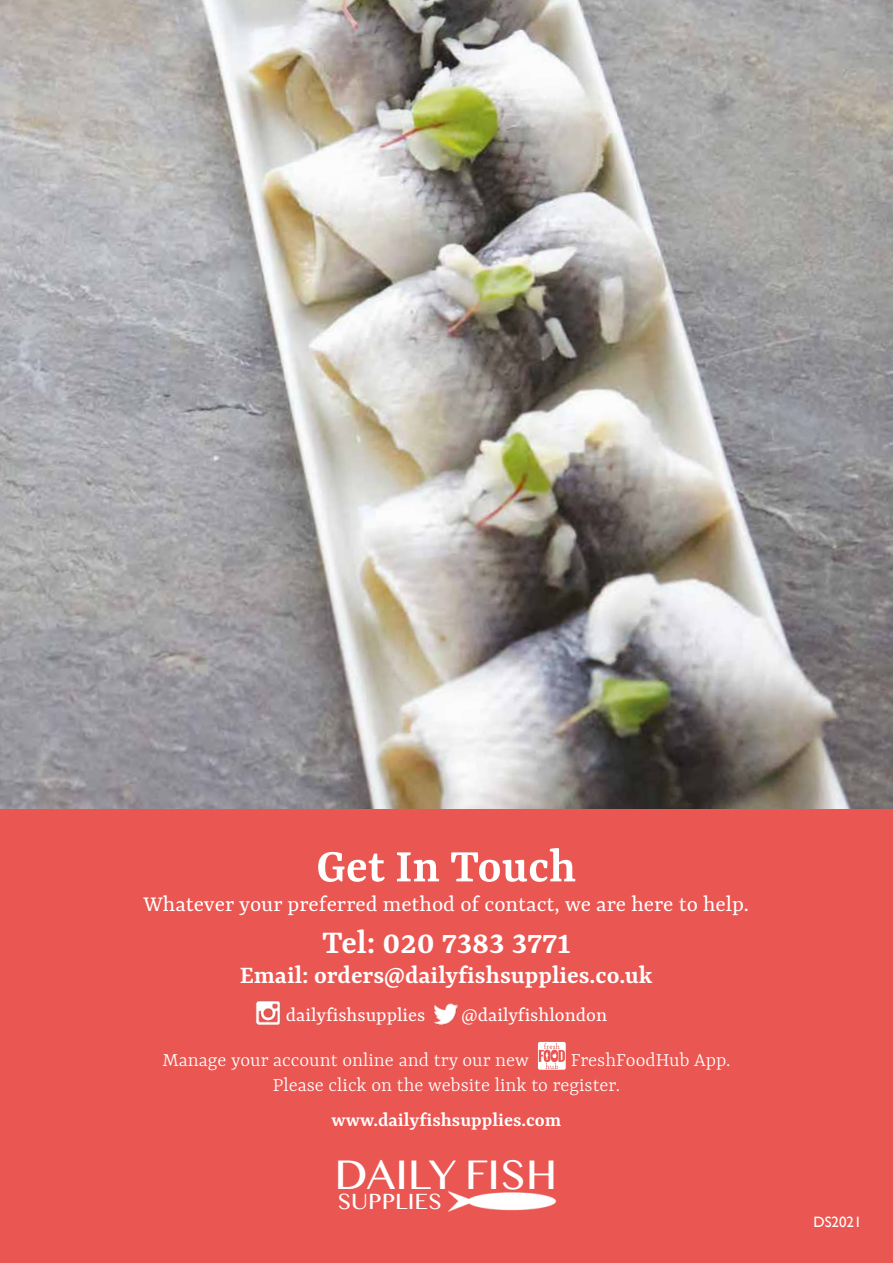
<style>
.page{position:relative;width:893px;height:1263px;background:#fff}
.page>*{position:absolute;margin:0;border:0;box-sizing:border-box;transform-origin:0 0}
.t1{font:600 51px "Rasa";color:#fff}
.t2{font:38.55px "Bangla MN";color:#fff}
.t3{font:600 36px "Rasa";color:#fff}
.t4{font:300 33.15px "Gill Sans";color:#fff;scale:.92 1}
.t5{font:600 27px "Rasa";color:#fff}
.t6{font:24px "Rasa";color:#fff}
.t7{font:300 21px/25.2px "Rasa";color:#fff}
.t8{font:21px "Rasa";color:#fff}
.t9{font:600 21px "Rasa";color:#fff}
.t10{font:20.55px "Bangla MN";color:#fff}
.t11{font:300 16.65px "Gill Sans";color:#fff}
.t12{font:15px "Gill Sans";color:#fff}
</style>
<div class="page">
<img style="left:0;top:0;width:893px;height:809px">
<div style="left:0;top:809px;width:893px;height:454px;background:#ea5651"></div>
<svg style="left:538px;top:1042px;width:28px;height:28px"></svg>
<svg style="left:539px;top:1043px;width:26px;height:26px"></svg>
<img style="left:255px;top:1000px;width:26px;height:26px">
<img style="left:433px;top:1003px;width:26px;height:22px">
<img style="left:448px;top:1190px;width:109px;height:22px">
<h1 class="t1" style="left:316px;top:835px;width:261px">Get In Touch</h1>
<p class="t6" style="left:144px;top:890px;width:607px">Whatever your preferred method of contact, we are here to help.</p>
<h3 class="t3" style="left:322px;top:921px;width:250px">Tel: 020 7383 3771</h3>
<p class="t5" style="left:240px;top:959px;width:414px">Email: orders@dailyfishsupplies.co.uk</p>
<p class="t8" style="left:286px;top:1003px;width:141px">dailyfishsupplies</p>
<p class="t8" style="left:462px;top:1003px;width:147px">@dailyfishlondon</p>
<p class="t7" style="left:162px;top:1048px;width:368px">Manage your account online and try our new</p>
<h3 class="t4" style="left:343px;top:953px;width:211px">Direct Seafoods</h3>
<p class="t11" style="left:382px;top:1002px;width:120px">A Passion For Fish</p>
<p class="t7" style="left:273px;top:1048px;width:459px;text-indent:298px">FreshFoodHub App.<br>Please click on the website link to register.</p>
<p class="t9" style="left:332px;top:1107px;width:231px">www.dailyfishsupplies.com</p>
<h2 class="t2" style="left:335px;top:1148px;width:224px">DAILY FISH</h2>
<p class="t10" style="left:337px;top:1187px;width:106px">SUPPLIES</p>
<p class="t12" style="left:813px;top:1213px;width:50px">DS2021</p>
</div>
